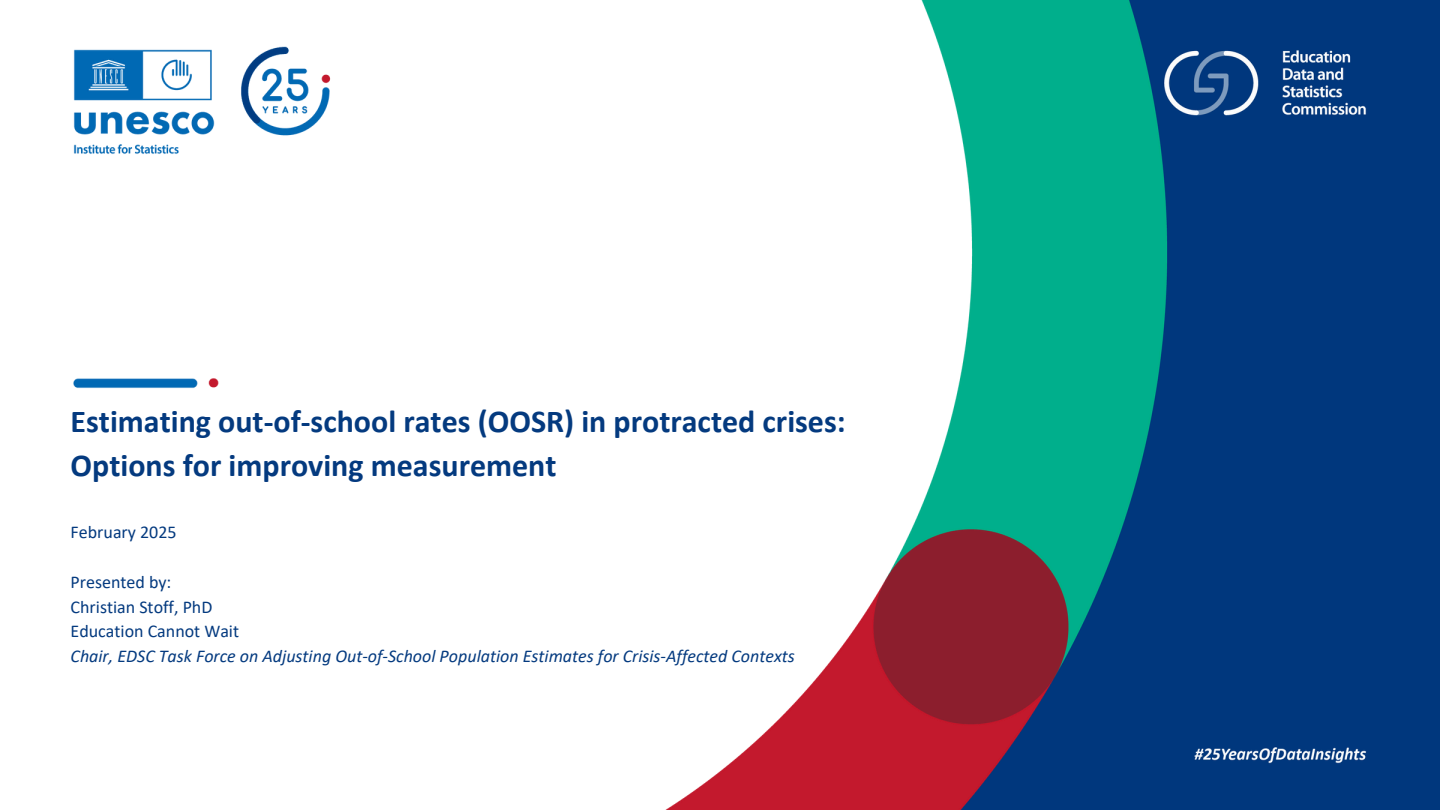
<style>
.page{position:relative;width:1440px;height:810px;background:#fff}
.page>*{position:absolute;margin:0;border:0;box-sizing:border-box;transform-origin:0 0}
.t1{font:700 32px/44.2px "Calibri";color:#043a7f}
.t2{font:italic 18px "Calibri";color:#043a7f}
.t3{font:18px "Calibri";color:#043a7f}
</style>
<div class="page">
<img style="left:73px;top:0;width:1367px;height:810px">
<p class="t1" style="left:71px;top:402px;width:777px">Estimating out-of-school rates (OOSR) in protracted crises:<br>Options for improving measurement</p>
<h1 class="t3" style="left:71px;top:525px;width:107px">February 2025</h1>
<p class="t3" style="left:71px;top:574px;width:102px">Presented by:</p>
<p class="t3" style="left:71px;top:599px;width:143px">Christian Stoff, PhD</p>
<p class="t3" style="left:71px;top:624px;width:170px">Education Cannot Wait</p>
<p class="t2" style="left:71px;top:649px;width:726px">Chair, EDSC Task Force on Adjusting Out-of-School Population Estimates for Crisis-Affected Contexts</p>
</div>
